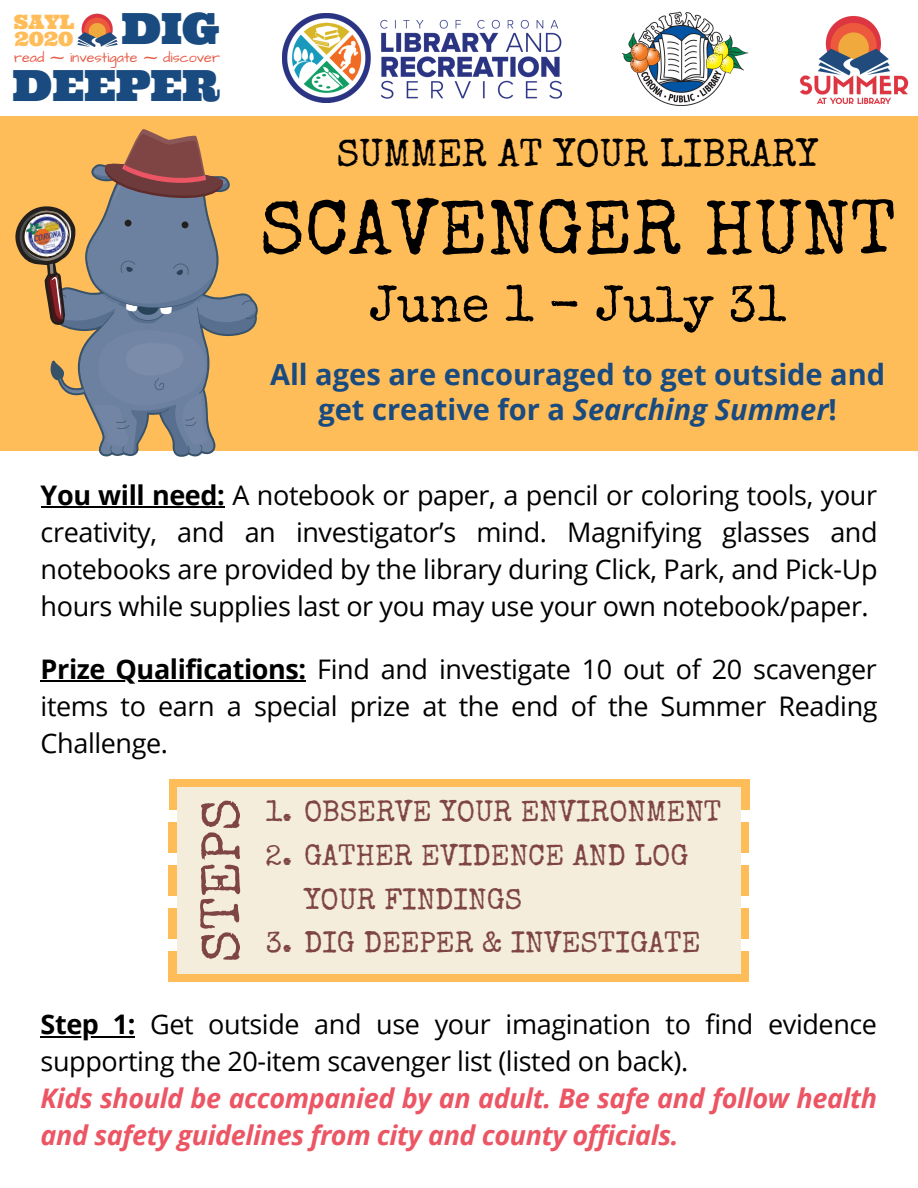
<style>
.page{position:relative;width:918px;height:1188px;background:#fff}
.page>*{position:absolute;margin:0;border:0;box-sizing:border-box;transform-origin:0 0}
.t1{font:76.95px "Special Elite";color:#000}
.t2{font:55.5px "Special Elite";color:#7f4545}
.t3{font:51px "Special Elite";color:#000}
.t4{font:43.05px/56.1px "Ultra";color:#194b80;text-align:right}
.t5{font:38.85px "Special Elite";color:#000}
.t6{font:29.4px/43.7px "Special Elite";color:#7f4545}
.t7{font:700 29.1px/34.7px "Open Sans";color:#194b80;text-align:center}
.t8{font:27px/37px "Open Sans";letter-spacing:-.015em;color:#000;text-align:justify}
.t9{font:italic 700 27px/37px "Open Sans";letter-spacing:-.015em;color:#ec5564}
.t10{font:19.8px/16.5px "Ultra";color:#ffbd59}
.t11{font:14.25px "Architects Daughter";color:#e85b48}
.s1{font-family:"Noto Sans";font-weight:700}
.s2{font-style:italic}
.s3{font-weight:700}
</style>
<div class="page">
<div style="left:0;top:116px;width:918px;height:335px;background:#ffbd59"></div>
<img style="left:77px;top:13px;width:41px;height:33px">
<img style="left:283px;top:14px;width:279px;height:88px">
<img style="left:621px;top:11px;width:128px;height:95px">
<hr style="left:41px;top:506px;width:183px;height:2px;background:#000">
<hr style="left:41px;top:680px;width:265px;height:2px;background:#000">
<svg style="left:15px;top:129px;width:243px;height:328px"></svg>
<img style="left:23px;top:211px;width:49px;height:49px">
<img style="left:800px;top:16px;width:109px;height:88px">
<div style="left:169px;top:780px;width:581px;height:30px;background:#ffbd59"></div>
<div style="left:169px;top:952px;width:580px;height:30px;background:#ffbd59"></div>
<div style="left:169px;top:865px;width:580px;height:30px;background:#ffbd59"></div>
<div style="left:169px;top:822px;width:580px;height:31px;background:#ffbd59"></div>
<div style="left:169px;top:908px;width:580px;height:31px;background:#ffbd59"></div>
<div style="left:177px;top:787px;width:564px;height:187px;background:#f4eddb"></div>
<hr style="left:41px;top:1036px;width:94px;height:2px;background:#000">
<h3 class="t4" style="left:13px;top:1px;width:209px">DIG<br>DEEPER</h3>
<p class="t10" style="left:14px;top:14px;width:62px">SAYL<br>2020</p>
<p class="t11" style="left:14px;top:48px;width:207px">read <span class="s1">⁓</span> investigate <span class="s1">⁓</span> discover</p>
<h3 class="t5" style="left:336px;top:138px;width:483px">SUMMER AT YOUR LIBRARY</h3>
<h1 class="t1" style="left:259px;top:199px;width:638px">SCAVENGER HUNT</h1>
<h3 class="t3" style="left:369px;top:285px;width:418px">June 1 - July 31</h3>
<p class="t7" style="left:270px;top:356px;width:617px">All ages are encouraged to get outside and get creative for a <span class="s2">Searching Summer</span>!</p>
<p class="t8" style="left:41px;top:476px;width:839px"><span class="s3">You will need:</span> A notebook or paper, a pencil or coloring tools, your creativity, and an investigator’s mind. Magnifying glasses and notebooks are provided by the library during Click, Park, and Pick-Up hours while supplies last or you may use your own notebook/paper.</p>
<p class="t8" style="left:41px;top:650px;width:839px"><span class="s3">Prize Qualifications:</span> Find and investigate 10 out of 20 scavenger items to earn a special prize at the end of the Summer Reading Challenge.</p>
<h2 class="t2" style="left:200px;top:963px;width:166px;rotate:-90deg">STEPS</h2>
<p class="t6" style="left:265px;top:794px;width:457px">1. OBSERVE YOUR ENVIRONMENT</p>
<p class="t6" style="left:304px;top:837px;width:386px;text-indent:-39px">2. GATHER EVIDENCE AND LOG<br>YOUR FINDINGS</p>
<p class="t6" style="left:266px;top:925px;width:436px">3. DIG DEEPER &amp; INVESTIGATE</p>
<p class="t8" style="left:41px;top:1005px;width:838px"><span class="s3">Step 1:</span> Get outside and use your imagination to find evidence supporting the 20-item scavenger list (listed on back).</p>
<p class="t9" style="left:41px;top:1079px;width:838px">Kids should be accompanied by an adult. Be safe and follow health and safety guidelines from city and county officials.</p>
</div>
